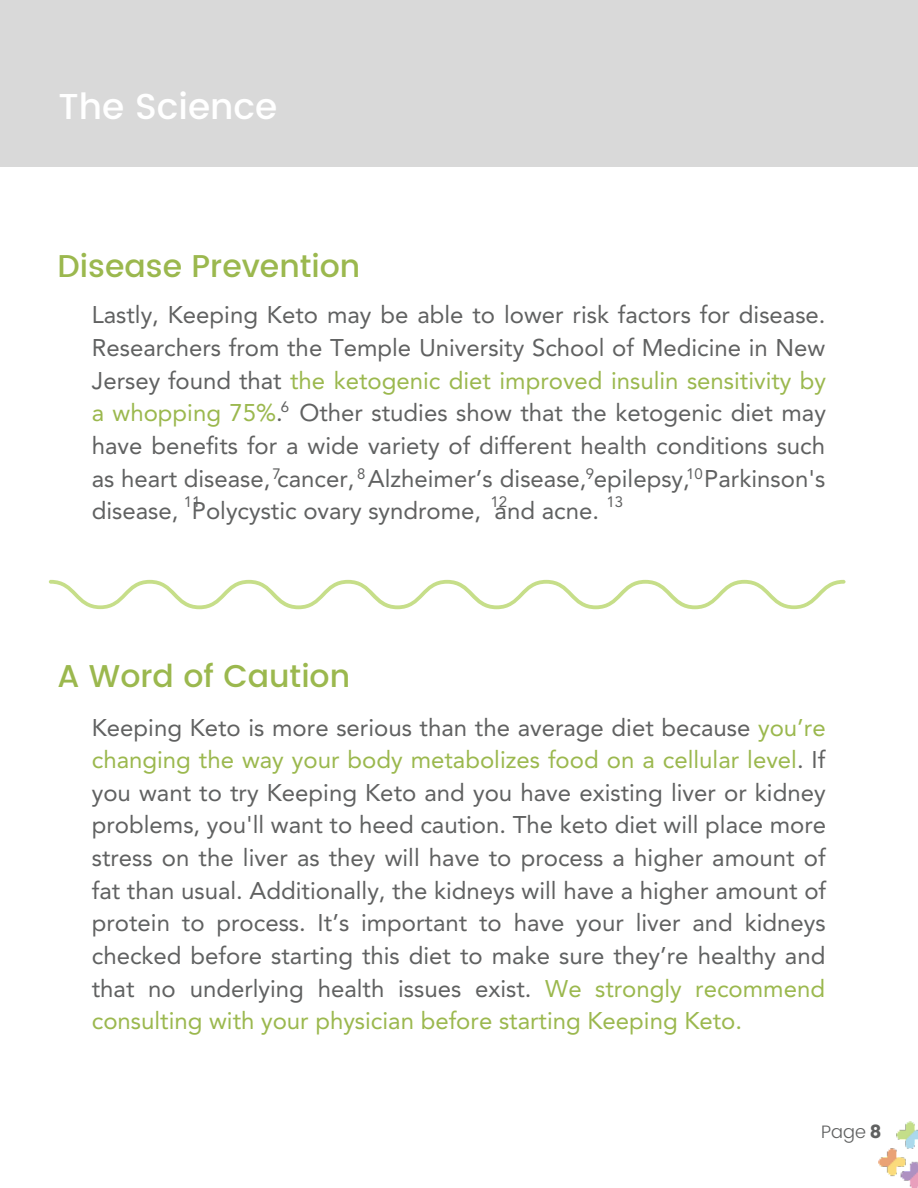
<style>
.page{position:relative;width:918px;height:1188px;background:#fff}
.page>*{position:absolute;margin:0;border:0;box-sizing:border-box;transform-origin:0 0}
.t1{font:500 36px "Poppins";color:#fff}
.t2{font:500 31.5px "Poppins";color:#9bb84e}
.t3{font:24px/32.7px "Avenir";color:#606161;text-align:justify}
.t4{font:300 18px "Poppins";color:#606161}
.t5{font:15px "Avenir";color:#606161}
.s1{color:#9bb84e}
.s2{font-weight:400}
</style>
<div class="page">
<svg style="left:49px;top:580px;width:797px;height:29px"></svg>
<img style="left:879px;top:1121px;width:39px;height:67px">
<div style="left:0;top:0;width:918px;height:167px;background:#d9d9d9"></div>
<h1 class="t1" style="left:58px;top:80px;width:220px">The Science</h1>
<h2 class="t2" style="left:58px;top:243px;width:304px">Disease Prevention</h2>
<p class="t3" style="left:92px;top:299px;width:736px">Lastly, Keeping Keto may be able to lower risk factors for disease.<br>Researchers from the Temple University School of Medicine in New Jersey found that <span class="s1">the ketogenic diet improved insulin sensitivity by a whopping 75%</span>. Other studies show that the ketogenic diet may have benefits for a wide variety of different health conditions such as heart disease, cancer, Alzheimer’s disease, epilepsy, Parkinson's disease, Polycystic ovary syndrome, and acne.</p>
<p class="t5" style="left:281px;top:398px;width:10px">6</p>
<p class="t5" style="left:272px;top:465px;width:10px">7</p>
<p class="t5" style="left:357px;top:465px;width:10px">8</p>
<p class="t5" style="left:586px;top:465px;width:10px">9</p>
<p class="t5" style="left:686px;top:465px;width:18px">10</p>
<p class="t5" style="left:184px;top:493px;width:18px">11</p>
<p class="t5" style="left:490px;top:493px;width:18px">12</p>
<p class="t5" style="left:607px;top:493px;width:18px">13</p>
<h2 class="t2" style="left:58px;top:652px;width:294px">A Word of Caution</h2>
<p class="t3" style="left:92px;top:711px;width:736px">Keeping Keto is more serious than the average diet because <span class="s1">you’re changing the way your body metabolizes food on a cellular level</span>. If you want to try Keeping Keto and you have existing liver or kidney problems, you'll want to heed caution. The keto diet will place more stress on the liver as they will have to process a higher amount of fat than usual. Additionally, the kidneys will have a higher amount of protein to process. It’s important to have your liver and kidneys checked before starting this diet to make sure they’re healthy and that no underlying health issues exist. <span class="s1">We strongly recommend consulting with your physician before starting Keeping Keto.</span></p>
<p class="t4" style="left:821px;top:1118px;width:62px">Page <span class="s2">8</span></p>
</div>
